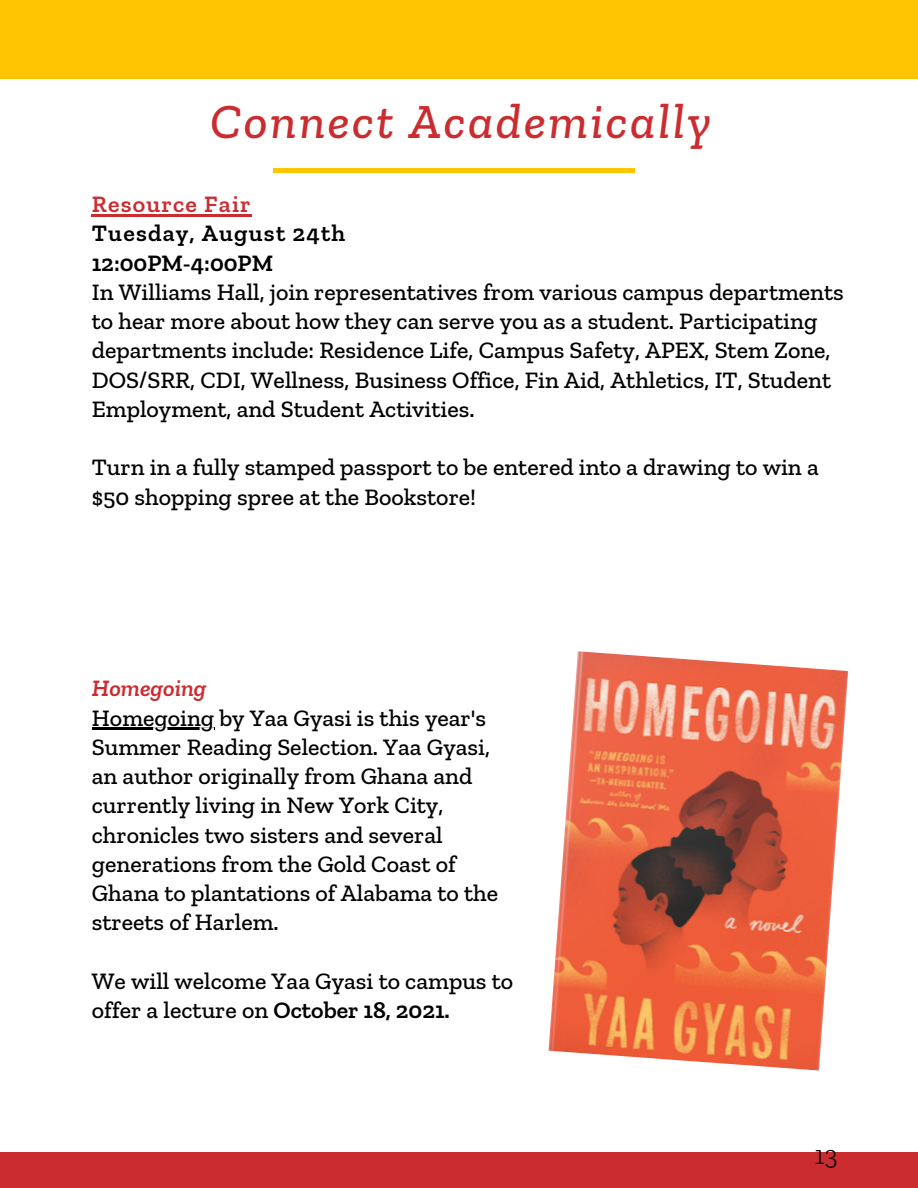
<style>
.page{position:relative;width:918px;height:1188px;background:#fff}
.page>*{position:absolute;margin:0;border:0;box-sizing:border-box;transform-origin:0 0}
.t1{font:italic 500 49.8px "Zilla Slab";letter-spacing:.05em;color:#cb2c30}
.t2{font:300 27px "Zilla Slab";color:#000}
.t3{font:500 24px/29.2px "Zilla Slab";color:#000}
.t4{font:600 24px "Zilla Slab";letter-spacing:.05em;color:#000}
.t5{font:600 24px "Zilla Slab";color:#000}
.t6{font:600 24px "Zilla Slab";letter-spacing:.05em;color:#cb2c30}
.t7{font:italic 600 24px "Zilla Slab";color:#cb2c30}
.s1{font-weight:600}
</style>
<div class="page">
<div style="left:0;top:0;width:918px;height:78px;background:#ffc600"></div>
<div style="left:0;top:1153px;width:918px;height:35px;background:#cb2c30"></div>
<hr style="left:273px;top:169px;width:361px;height:3px;background:#ffc600">
<img style="left:549px;top:651px;width:299px;height:420px">
<hr style="left:92px;top:728px;width:122px;height:2px;background:#000">
<hr style="left:92px;top:214px;width:160px;height:3px;background:#cb2c30">
<p class="t1" style="left:210px;top:91px;width:502px">Connect Academically</p>
<p class="t6" style="left:92px;top:190px;width:160px">Resource Fair</p>
<p class="t4" style="left:92px;top:219px;width:255px">Tuesday, August 24th</p>
<p class="t5" style="left:92px;top:248px;width:183px">12:00PM-4:00PM</p>
<p class="t3" style="left:92px;top:277px;width:754px">In Williams Hall, join representatives from various campus departments to hear more about how they can serve you as a student. Participating departments include: Residence Life, Campus Safety, APEX, Stem Zone, DOS/SRR, CDI, Wellness, Business Office, Fin Aid, Athletics, IT, Student Employment, and Student Activities.</p>
<p class="t3" style="left:92px;top:453px;width:728px">Turn in a fully stamped passport to be entered into a drawing to win a $50 shopping spree at the Bookstore!</p>
<p class="t7" style="left:92px;top:674px;width:116px">Homegoing</p>
<p class="t3" style="left:92px;top:703px;width:408px">Homegoing by Yaa Gyasi is this year's Summer Reading Selection. Yaa Gyasi, an author originally from Ghana and currently living in New York City, chronicles two sisters and several generations from the Gold Coast of Ghana to plantations of Alabama to the streets of Harlem.</p>
<p class="t3" style="left:92px;top:966px;width:423px">We will welcome Yaa Gyasi to campus to offer a lecture on <span class="s1">October 18, 2021.</span></p>
<p class="t2" style="left:815px;top:1139px;width:25px">13</p>
</div>
